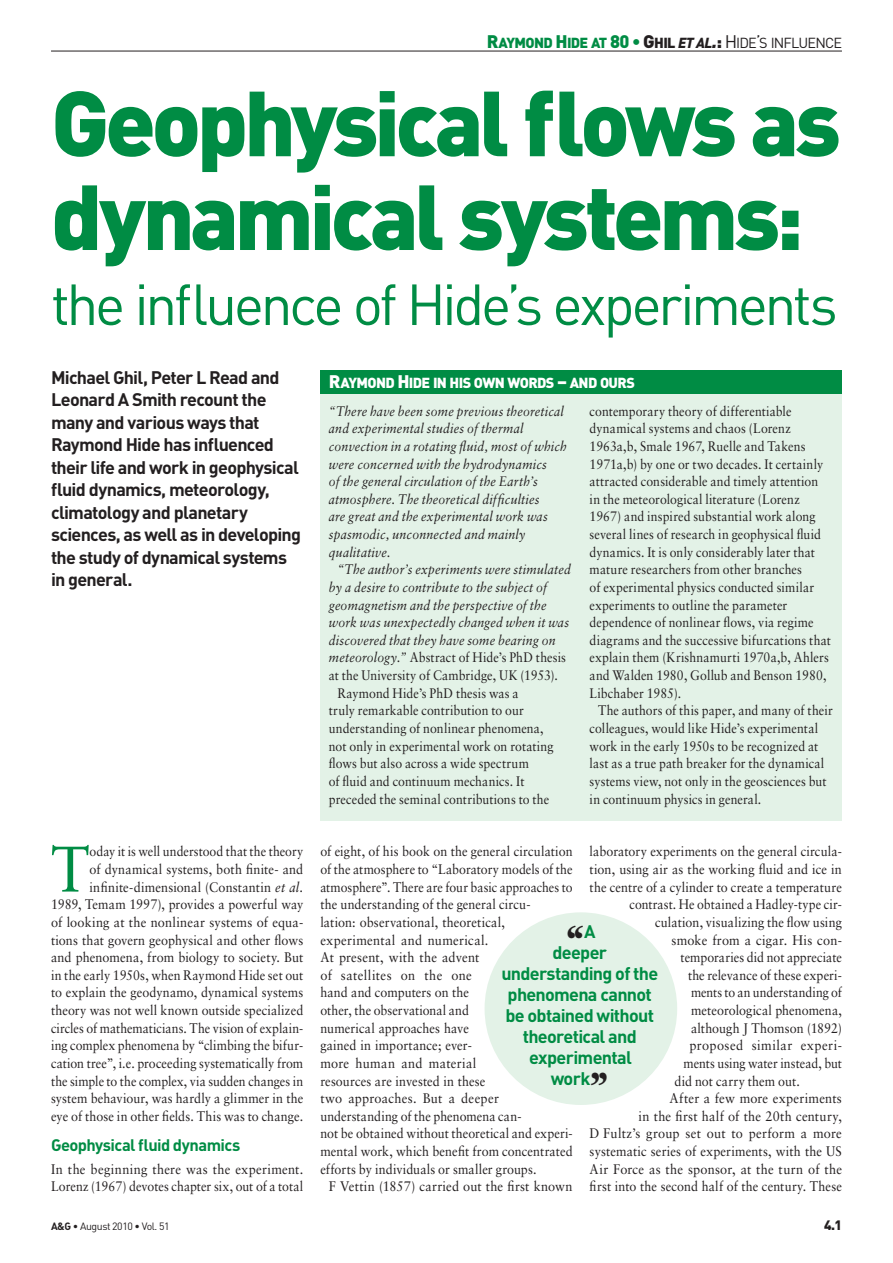
<style>
.page{position:relative;width:893px;height:1263px;background:#fff}
.page>*{position:absolute;margin:0;border:0;box-sizing:border-box;transform-origin:0 0}
.t1{font:900 90.75px/93.8px "DIN";letter-spacing:-.05em;color:#008c44}
.t2{font:64.35px "Sabon";color:#008c44;scale:.9 1}
.t3{font:57px "DIN";letter-spacing:-.06em;color:#008c44}
.t4{font:700 45px "Sabon";color:#231f20}
.t5{font:700 18px/22.5px "DIN";letter-spacing:-.04em;color:#231f20}
.t6{font:700 18px "DIN";letter-spacing:-.04em;color:#008c44}
.t7{font:700 16.5px "DIN";letter-spacing:-.035em;color:#008c44}
.t8{font:14.4px "DIN";letter-spacing:-.06em;color:#231f20}
.t9{font:900 14.4px "DIN";letter-spacing:-.045em;color:#fff}
.t10{font:13.8px/17.7px "Sabon";letter-spacing:.01em;color:#231f20;scale:.89 1}
.t11{font:13.8px/17.5px "Sabon";letter-spacing:.01em;color:#231f20;scale:.9 1}
.t12{font:italic 13.8px/17.7px "Sabon";letter-spacing:.015em;color:#231f20;scale:.89 1}
.t13{font:13.8px/17.7px "Sabon";letter-spacing:.01em;color:#231f20;scale:.92 1}
.t14{font:13.8px "Sabon";letter-spacing:.01em;color:#231f20;scale:.91 1}
.t15{font:13.8px "Sabon";letter-spacing:.01em;color:#231f20;scale:.88 1}
.t16{font:13.8px "Sabon";letter-spacing:.035em;color:#231f20;scale:.92 1}
.t17{font:900 13.5px "DIN";color:#231f20}
.t18{font:10.5px "DIN";letter-spacing:-.04em;color:#231f20}
.s1{font-weight:900;font-size:18px;color:#008c44}
.s2{font-weight:900;color:#008c44}
.s3{font-weight:900;font-size:18px}
.s4{font-weight:900}
.s5{font-weight:900;font-style:italic}
.s6{font-weight:900;font-style:italic;font-size:18px}
.s7{font-size:18px}
.s8{font-style:italic}
.s9{font-weight:700}
</style>
<div class="page">
<div style="left:320px;top:380px;width:522px;height:441px;background:#e3f2e7"></div>
<div style="left:320px;top:370px;width:522px;height:24px;background:#008c44"></div>
<div style="left:485px;top:912px;width:192px;height:193px;background:#e3f2e7;border-radius:50%"></div>
<hr style="left:51px;top:51px;width:791px;height:1px;background:#231f20">
<p class="t8" style="left:487px;top:33px;width:357px"><span class="s1">R</span><span class="s2">AYMOND</span> <span class="s1">H</span><span class="s2">IDE AT</span> <span class="s1">80 •</span> <span class="s3">G</span><span class="s4">HIL</span> <span class="s5">et al</span><span class="s6">.</span><span class="s3">:</span> <span class="s7">H</span>ide<span class="s7">’</span>s influence</p>
<h1 class="t1" style="left:51px;top:73px;width:791px">GEOPHYSICAL FLOWS AS<br>DYNAMICAL SYSTEMS:</h1>
<h3 class="t3" style="left:51px;top:267px;width:788px">the influence of Hide’s experiments</h3>
<p class="t5" style="left:51px;top:365px;width:252px">Michael Ghil, Peter L Read and<br>Leonard A Smith recount the many and various ways that<br>Raymond Hide has influenced their life and work in geophysical fluid dynamics, meteorology, climatology and planetary sciences, as well as in developing the study of dynamical systems in general.</p>
<p class="t9" style="left:329px;top:374px;width:308px"><span class="s7">R</span>AYMOND <span class="s7">H</span>IDE IN HIS OWN WORDS <span class="s7">–</span> AND OURS</p>
<p class="t12" style="left:329px;top:402px;width:269px">“There have been some previous theoretical and experimental studies of thermal convection in a rotating fluid, most of which were concerned with the hydrodynamics<br>of the general circulation of the Earth’s atmosphere. The theoretical difficulties<br>are great and the experimental work was spasmodic, unconnected and mainly qualitative.</p>
<p class="t12" style="left:337px;top:561px;width:264px">“The author’s experiments were stimulated</p>
<p class="t12" style="left:329px;top:578px;width:247px">by a desire to contribute to the subject of</p>
<p class="t12" style="left:329px;top:596px;width:246px">geomagnetism and the perspective of the</p>
<p class="t12" style="left:329px;top:613px;width:272px">work was unexpectedly changed when it was</p>
<p class="t12" style="left:329px;top:631px;width:256px">discovered that they have some bearing on</p>
<p class="t10" style="left:329px;top:649px;width:268px"><span class="s8">meteorology.”</span> Abstract of Hide’s PhD thesis</p>
<p class="t10" style="left:329px;top:666px;width:259px">at the University of Cambridge, UK (1953).</p>
<p class="t10" style="left:337px;top:684px;width:205px">Raymond Hide’s PhD thesis was a</p>
<p class="t10" style="left:329px;top:701px;width:221px">truly remarkable contribution to our</p>
<p class="t10" style="left:329px;top:719px;width:243px">understanding of nonlinear phenomena,</p>
<p class="t10" style="left:329px;top:737px;width:254px">not only in experimental work on rotating</p>
<p class="t10" style="left:329px;top:754px;width:226px">flows but also across a wide spectrum</p>
<p class="t10" style="left:329px;top:772px;width:221px">of fluid and continuum mechanics. It</p>
<p class="t10" style="left:329px;top:790px;width:249px">preceded the seminal contributions to the</p>
<p class="t10" style="left:590px;top:402px;width:272px">contemporary theory of differentiable dynamical systems and chaos (Lorenz 1963a,b, Smale 1967, Ruelle and Takens 1971a,b) by one or two decades. It certainly attracted considerable and timely attention in the meteorological literature (Lorenz 1967) and inspired substantial work along several lines of research in geophysical fluid dynamics. It is only considerably later that mature researchers from other branches<br>of experimental physics conducted similar experiments to outline the parameter dependence of nonlinear flows, via regime diagrams and the successive bifurcations that explain them (Krishnamurti 1970a,b, Ahlers and Walden 1980, Gollub and Benson 1980, Libchaber 1985).</p>
<p class="t10" style="left:590px;top:701px;width:275px;text-indent:9px">The authors of this paper, and many of their colleagues, would like Hide’s experimental work in the early 1950s to be recognized at last as a true path breaker for the dynamical systems view, not only in the geosciences but in continuum physics in general.</p>
<h2 class="t2" style="left:51px;top:831px;width:44px">T</h2>
<p class="t10" style="left:51px;top:843px;width:285px;text-align:right">oday it is well understood that the theory<br>of dynamical systems, both finite- and infinite-dimensional (Constantin <span class="s8">et al.<br></span>1989, Temam 1997), provides a powerful way of looking at the nonlinear systems of equa&shy;tions that govern geophysical and other flows and phenomena, from biology to society. But in the early 1950s, when Raymond Hide set out to explain the geodynamo, dynamical systems theory was not well known outside specialized circles of mathematicians. The vision of explain&shy;ing complex phenomena by “climbing the bifur&shy;cation tree”, i.e. proceeding systematically from the simple to the complex, via sudden changes in system behaviour, was hardly a glimmer in the eye of those in other fields. This was to change.</p>
<p class="t7" style="left:51px;top:1134px;width:191px">Geophysical fluid dynamics</p>
<p class="t13" style="left:51px;top:1160px;width:276px">In the beginning there was the experiment.<br>Lorenz (1967) devotes chapter six, out of a total</p>
<p class="t11" style="left:320px;top:843px;width:282px">of eight, of his book on the general circulation of the atmosphere to “Laboratory models of the atmosphere”. There are four basic approaches to the understanding of the general circu-<br>lation: observational, theoretical, experimental and numerical.<br>At present, with the advent<br>of satellites on the one<br>hand and computers on the<br>other, the observational and<br>numerical approaches have<br>gained in importance; ever-<br>more human and material<br>resources are invested in these<br>two approaches. But a deeper understanding of the phenomena can-<br>not be obtained without theoretical and experi&shy;mental work, which benefit from concentrated efforts by individuals or smaller groups.</p>
<p class="t13" style="left:329px;top:1177px;width:266px">F Vettin (1857) carried out the first known</p>
<p class="t11" style="left:590px;top:843px;width:282px">laboratory experiments on the general circula-</p>
<p class="t14" style="left:590px;top:861px;width:279px">tion, using air as the working fluid and ice in</p>
<p class="t11" style="left:590px;top:878px;width:282px">the centre of a cylinder to create a temperature</p>
<p class="t10" style="left:629px;top:895px;width:240px">contrast. He obtained a Hadley-type cir-</p>
<p class="t11" style="left:655px;top:913px;width:209px">culation, visualizing the flow using</p>
<p class="t13" style="left:671px;top:931px;width:187px">smoke from a cigar. His con-</p>
<p class="t10" style="left:680px;top:948px;width:183px">temporaries did not appreciate</p>
<p class="t11" style="left:688px;top:966px;width:173px">the relevance of these experi-</p>
<p class="t15" style="left:691px;top:984px;width:173px">ments to an understanding of</p>
<p class="t11" style="left:691px;top:1001px;width:169px">meteorological phenomena,</p>
<p class="t11" style="left:691px;top:1019px;width:169px">although J Thomson (1892)</p>
<p class="t16" style="left:689px;top:1037px;width:167px">proposed similar experi-</p>
<p class="t15" style="left:683px;top:1055px;width:181px">ments using water instead, but</p>
<p class="t11" style="left:674px;top:1072px;width:141px">did not carry them out.</p>
<p class="t13" style="left:669px;top:1089px;width:189px">After a few more experiments</p>
<p class="t13" style="left:638px;top:1107px;width:223px">in the first half of the 20th century,</p>
<p class="t13" style="left:590px;top:1124px;width:276px">D Fultz’s group set out to perform a more</p>
<p class="t14" style="left:590px;top:1143px;width:279px">systematic series of experiments, with the US</p>
<p class="t13" style="left:590px;top:1160px;width:276px">Air Force as the sponsor, at the turn of the</p>
<p class="t11" style="left:590px;top:1177px;width:282px">first into the second half of the century. These</p>
<h3 class="t4" style="left:565px;top:913px;width:21px">‘‘</h3>
<h3 class="t6" style="left:584px;top:920px;width:13px">A</h3>
<h3 class="t6" style="left:553px;top:941px;width:56px">deeper</h3>
<h3 class="t6" style="left:501px;top:962px;width:158px">understanding of the</h3>
<h3 class="t6" style="left:508px;top:983px;width:146px">phenomena cannot</h3>
<h3 class="t6" style="left:506px;top:1004px;width:150px">be obtained without</h3>
<h3 class="t6" style="left:523px;top:1025px;width:115px">theoretical and</h3>
<h3 class="t6" style="left:529px;top:1046px;width:104px">experimental</h3>
<h3 class="t6" style="left:551px;top:1067px;width:41px">work</h3>
<h3 class="t4" style="left:589px;top:1060px;width:22px">’’</h3>
<p class="t18" style="left:51px;top:1219px;width:120px"><span class="s9">A&amp;G</span> • August 2010 • Vol. 51</p>
<p class="t17" style="left:824px;top:1216px;width:19px">4.1</p>
</div>
